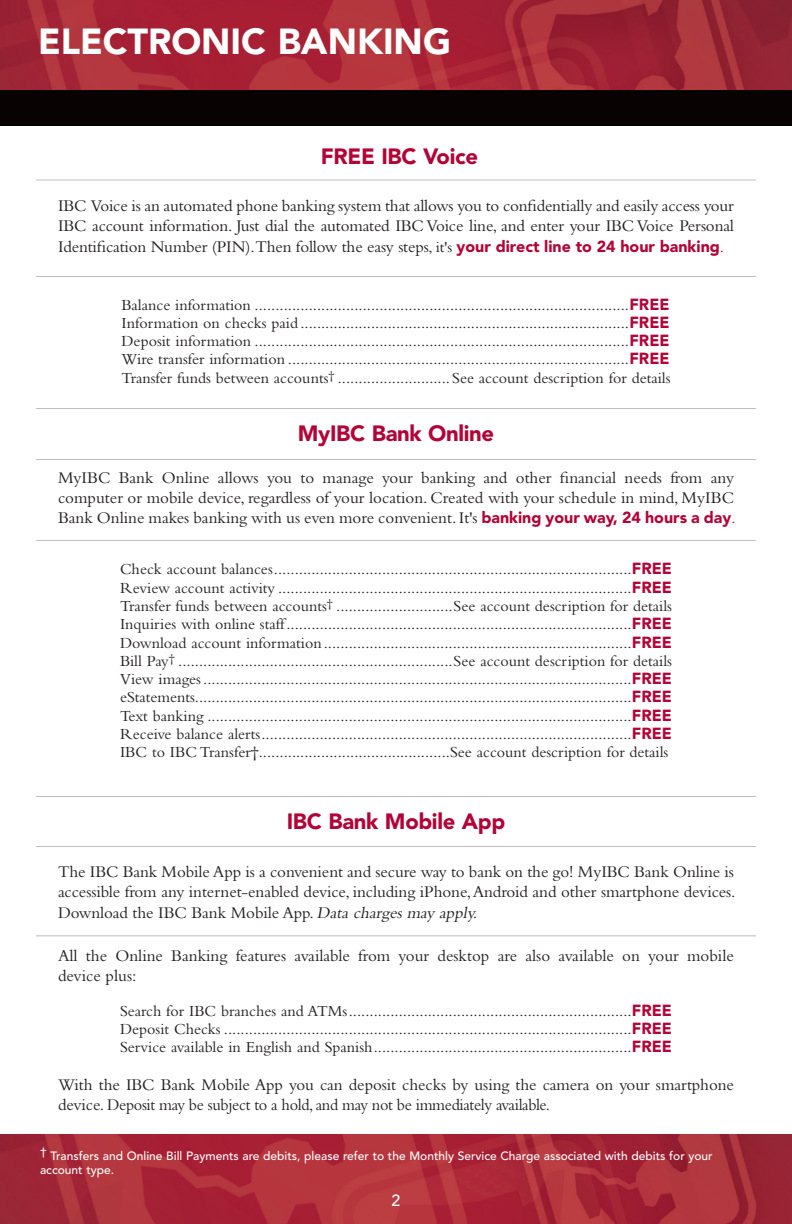
<style>
.page{position:relative;width:792px;height:1224px;background:#fff}
.page>*{position:absolute;margin:0;border:0;box-sizing:border-box;transform-origin:0 0}
.t1{font:900 36px "Avenir LT Std";color:#fff}
.t2{font:900 22px "Avenir LT Std";letter-spacing:-.015em;color:#b30437}
.t3{font:17px/20.4px "Bembo Std";letter-spacing:-.005em;color:#231f20;text-align:justify}
.t4{font:16px "Bembo Std";color:#231f20}
.t5{font:500 16px "Avenir LT Std";color:#fff}
.t6{font:500 12px/14px "Avenir LT Std";color:#fff}
.s1{font-size:16px}
.s2{font-family:"Avenir LT Std";font-weight:900;font-size:16px;color:#b30437}
.s3{font-size:16px;color:#b30437}
.s4{font-family:"Avenir LT Std";font-weight:900;color:#b30437}
.s5{font-style:italic}
</style>
<div class="page">
<img style="left:0;top:0;width:792px;height:90px">
<img style="left:0;top:1134px;width:792px;height:90px">
<hr style="left:36px;top:179px;width:720px;height:1px;background:#bcbdc0">
<hr style="left:36px;top:276px;width:720px;height:1px;background:#bcbdc0">
<hr style="left:36px;top:459px;width:720px;height:1px;background:#bcbdc0">
<hr style="left:36px;top:540px;width:720px;height:1px;background:#bcbdc0">
<hr style="left:36px;top:408px;width:720px;height:1px;background:#bcbdc0">
<hr style="left:36px;top:796px;width:720px;height:1px;background:#bcbdc0">
<hr style="left:36px;top:846px;width:720px;height:1px;background:#bcbdc0">
<hr style="left:36px;top:935px;width:720px;height:1px;background:#bcbdc0">
<div style="left:0;top:90px;width:792px;height:36px;background:#080302"></div>
<p class="t1" style="left:38px;top:20px;width:415px">ELECTRONIC BANKING</p>
<p class="t2" style="left:321px;top:143px;width:159px">FREE IBC Voice</p>
<p class="t3" style="left:58px;top:195px;width:678px">IBC Voice is an automated phone banking system that allows you to confidentially and easily access your IBC account information. Just dial the automated IBC Voice line, and enter your IBC Voice Personal Identification Number (PIN).Then follow the easy steps<span class="s1">, it's</span> <span class="s2">your direct line to 24 hour banking</span><span class="s3">.</span></p>
<p class="t4" style="left:122px;top:295px;width:550px">Balance information ..........................................................................................<span class="s4">FREE</span></p>
<p class="t4" style="left:122px;top:313px;width:550px">Information on checks paid ...............................................................................<span class="s4">FREE</span></p>
<p class="t4" style="left:122px;top:332px;width:550px">Deposit information ..........................................................................................<span class="s4">FREE</span></p>
<p class="t4" style="left:122px;top:350px;width:550px">Wire transfer information ..................................................................................<span class="s4">FREE</span></p>
<p class="t4" style="left:122px;top:368px;width:551px">Transfer funds between accounts<sup>†</sup> ........................... See account description for details</p>
<p class="t2" style="left:298px;top:420px;width:198px">MyIBC Bank Online</p>
<p class="t3" style="left:58px;top:467px;width:679px">MyIBC Bank Online allows you to manage your banking and other financial needs from any computer or mobile device, regardless of your location. Created with your schedule in mind, MyIBC Bank Online makes banking with us even more convenient. It's <span class="s2">banking your way, 24 hours a day</span><span class="s3">.</span></p>
<p class="t4" style="left:120px;top:560px;width:554px">Check account balances......................................................................................<span class="s4">FREE</span></p>
<p class="t4" style="left:120px;top:578px;width:554px">Review account activity .....................................................................................<span class="s4">FREE</span></p>
<p class="t4" style="left:120px;top:597px;width:554px">Transfer funds between accounts<sup>†</sup> ............................See account description for details</p>
<p class="t4" style="left:120px;top:615px;width:554px">Inquiries with online staff...................................................................................<span class="s4">FREE</span></p>
<p class="t4" style="left:120px;top:633px;width:554px">Download account information ..........................................................................<span class="s4">FREE</span></p>
<p class="t4" style="left:120px;top:651px;width:554px">Bill Pay<sup>†</sup> ..................................................................See account description for details</p>
<p class="t4" style="left:120px;top:670px;width:554px">View images.......................................................................................................<span class="s4">FREE</span></p>
<p class="t4" style="left:120px;top:688px;width:554px">eStatements.........................................................................................................<span class="s4">FREE</span></p>
<p class="t4" style="left:120px;top:706px;width:554px">Text banking ......................................................................................................<span class="s4">FREE</span></p>
<p class="t4" style="left:120px;top:725px;width:554px">Receive balance alerts.........................................................................................<span class="s4">FREE</span></p>
<p class="t4" style="left:120px;top:743px;width:550px">IBC to IBC Transfer†..............................................See account description for details</p>
<p class="t2" style="left:287px;top:808px;width:220px">IBC Bank Mobile App</p>
<p class="t3" style="left:58px;top:862px;width:679px">The IBC Bank Mobile App is a convenient and secure way to bank on the go! MyIBC Bank Online is accessible from any internet-enabled device, including iPhone, Android and other smartphone devices.<br>Download the IBC Bank Mobile App. <span class="s5">Data charges may apply.</span></p>
<p class="t3" style="left:58px;top:945px;width:677px">All the Online Banking features available from your desktop are also available on your mobile device plus:</p>
<p class="t4" style="left:120px;top:1001px;width:554px">Search for IBC branches and ATMs....................................................................<span class="s4">FREE</span></p>
<p class="t4" style="left:120px;top:1020px;width:554px">Deposit Checks ..................................................................................................<span class="s4">FREE</span></p>
<p class="t4" style="left:120px;top:1038px;width:554px">Service available in English and Spanish..............................................................<span class="s4">FREE</span></p>
<p class="t3" style="left:58px;top:1074px;width:678px">With the IBC Bank Mobile App you can deposit checks by using the camera on your smartphone device. Deposit may be subject to a hold, and may not be immediately available.</p>
<p class="t6" style="left:40px;top:1149px;width:674px">† Transfers and Online Bill Payments are debits, please refer to the Monthly Service Charge associated with debits for your account type.</p>
<p class="t5" style="left:392px;top:1191px;width:10px">2</p>
</div>
